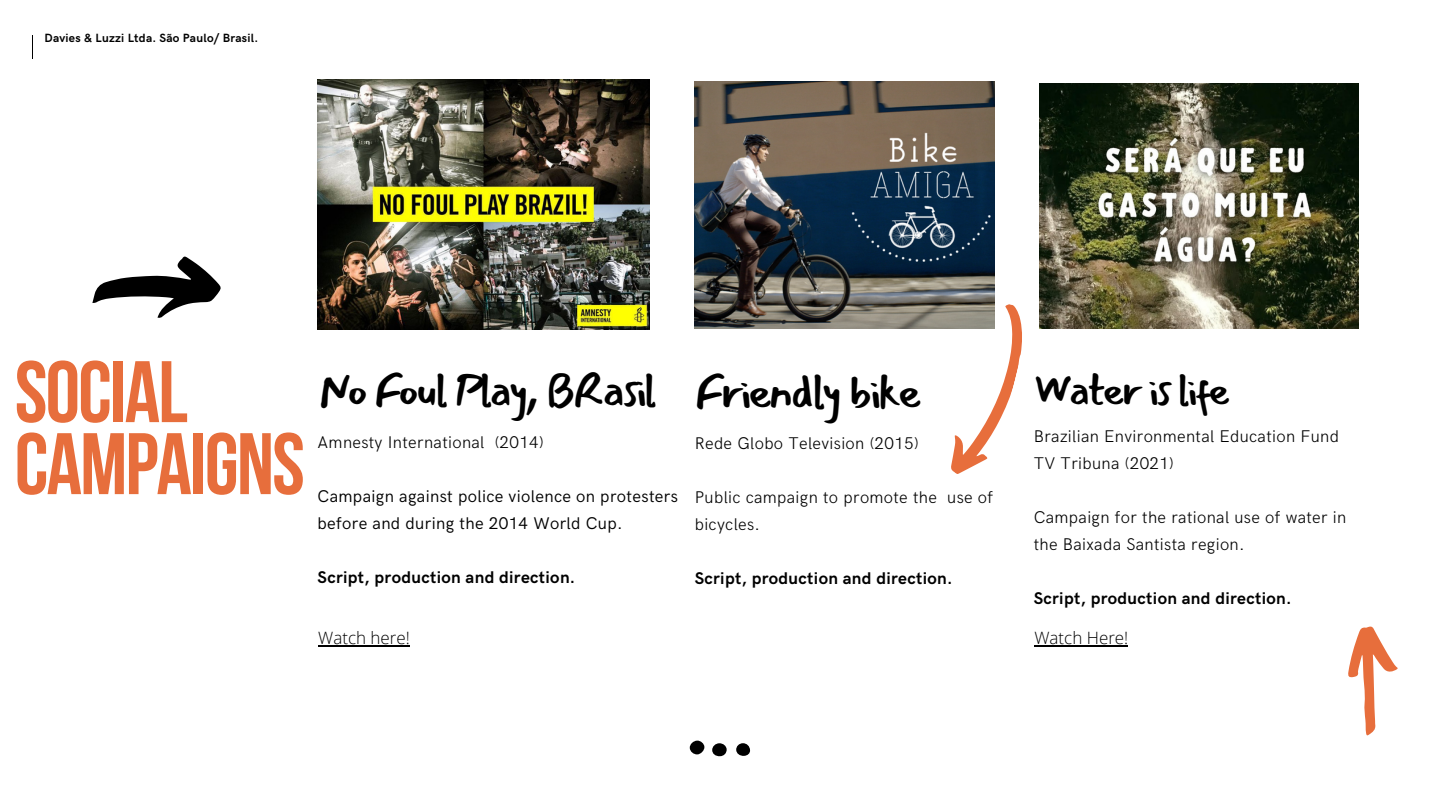
<style>
.page{position:relative;width:1440px;height:810px;background:#fff}
.page>*{position:absolute;margin:0;border:0;box-sizing:border-box;transform-origin:0 0}
.t1{font:87.1px/72px "Bebas Neue Cyrillic";letter-spacing:-.02em;color:#e76e3c}
.t2{font:47.2px "Mansalva";letter-spacing:-.05em;color:#000}
.t3{font:45.7px "Mansalva";letter-spacing:-.05em;color:#000}
.t4{font:43.4px "Mansalva";letter-spacing:-.05em;color:#000}
.t5{font:300 17px/27px "HK Grotesk";letter-spacing:.02em;color:#000}
.t6{font:700 17px "HK Grotesk";letter-spacing:.02em;color:#000}
.t7{font:17px/27px "HK Grotesk";letter-spacing:.02em;color:#000}
.t8{font:300 17px "Open Sans";color:#000}
.t9{font:700 12px "HK Grotesk";letter-spacing:.02em;color:#000}
</style>
<div class="page">
<svg style="left:951px;top:304px;width:71px;height:170px"></svg>
<svg style="left:1348px;top:626px;width:50px;height:110px"></svg>
<svg style="left:92px;top:256px;width:129px;height:62px"></svg>
<img style="left:695px;top:81px;width:300px;height:248px">
<svg style="left:690px;top:740px;width:60px;height:17px"></svg>
<img style="left:318px;top:79px;width:332px;height:250px">
<img style="left:1039px;top:83px;width:320px;height:246px">
<hr style="left:318px;top:646px;width:92px;height:1px;background:#000">
<hr style="left:1034px;top:646px;width:94px;height:1px;background:#000">
<p class="t9" style="left:45px;top:31px;width:215px">Davies &amp; Luzzi Ltda. São Paulo/ Brasil.</p>
<h1 class="t1" style="left:15px;top:364px;width:291px">SOCIAL<br>CAMPAIGNS</h1>
<h3 class="t3" style="left:318px;top:366px;width:341px">No Foul Play, BRasil</h3>
<p class="t5" style="left:318px;top:430px;width:228px">Amnesty International (2014)</p>
<p class="t7" style="left:318px;top:484px;width:362px">Campaign against police violence on protesters before and during the 2014 World Cup.</p>
<p class="t6" style="left:318px;top:568px;width:259px">Script, production and direction.</p>
<h2 class="t2" style="left:695px;top:366px;width:228px">Friendly bike</h2>
<p class="t5" style="left:695px;top:431px;width:225px">Rede Globo Television (2015)</p>
<p class="t5" style="left:695px;top:485px;width:300px">Public campaign to promote the use of bicycles.</p>
<p class="t6" style="left:695px;top:569px;width:259px">Script, production and direction.</p>
<h3 class="t4" style="left:1034px;top:366px;width:197px">Water is life</h3>
<p class="t5" style="left:1034px;top:423px;width:307px">Brazilian Environmental Education Fund<br>TV Tribuna (2021)</p>
<p class="t5" style="left:1034px;top:504px;width:314px">Campaign for the rational use of water in the Baixada Santista region.</p>
<p class="t6" style="left:1034px;top:588px;width:259px">Script, production and direction.</p>
<p class="t8" style="left:318px;top:626px;width:93px">Watch here!</p>
<p class="t8" style="left:1034px;top:626px;width:95px">Watch Here!</p>
</div>
